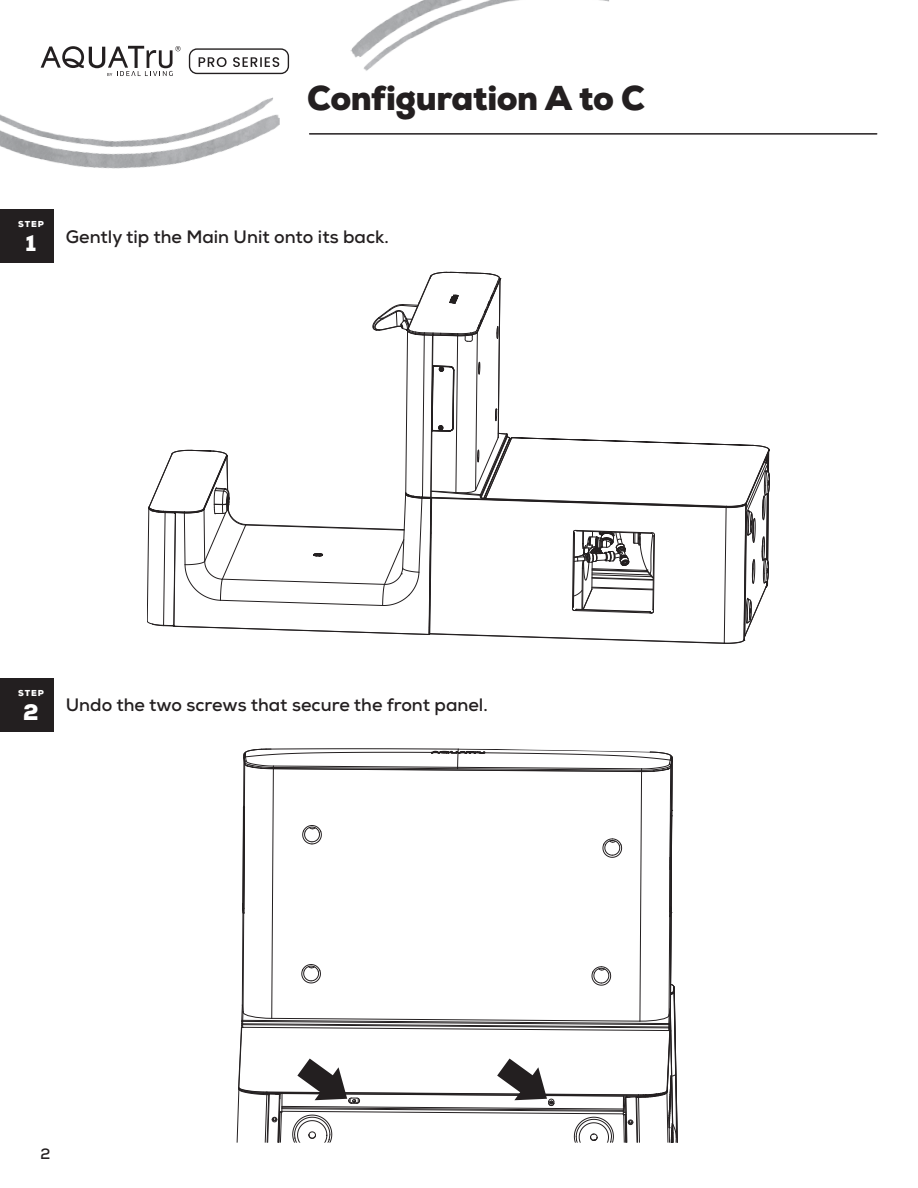
<style>
.page{position:relative;width:918px;height:1188px;background:#fff}
.page>*{position:absolute;margin:0;border:0;box-sizing:border-box;transform-origin:0 0}
.body_plain{font:900 34.5px "Nexa";letter-spacing:-.015em;color:#231f20}
.t1{font:900 22.5px "Nexa";color:#fff}
.t2{font:700 18px "Nexa";color:#231f20}
.t3{font:700 15px "Nexa";color:#231f20}
.t4{font:900 8.55px "Nexa";letter-spacing:.1em;color:#fff}
</style>
<div class="page">
<hr style="left:310px;top:133px;width:567px;height:2px;background:#231f20">
<img style="left:350px;top:0;width:259px;height:71px">
<img style="left:0;top:97px;width:280px;height:72px">
<svg style="left:147px;top:271px;width:623px;height:373px"></svg>
<svg style="left:189px;top:48px;width:100px;height:26px"></svg>
<svg style="left:41px;top:46px;width:140px;height:30px"></svg>
<svg style="left:236px;top:748px;width:442px;height:395px"></svg>
<div style="left:0;top:209px;width:54px;height:54px;background:#231f20"></div>
<div style="left:0;top:678px;width:54px;height:54px;background:#231f20"></div>
<p class="body_plain" style="left:307px;top:76px;width:339px">Configuration A to C</p>
<p class="t4" style="left:18px;top:219px;width:27px">STEP</p>
<p class="t1" style="left:26px;top:229px;width:12px">1</p>
<p class="t2" style="left:66px;top:225px;width:324px">Gently tip the Main Unit onto its back.</p>
<p class="t4" style="left:18px;top:687px;width:27px">STEP</p>
<p class="t1" style="left:23px;top:698px;width:17px">2</p>
<p class="t2" style="left:66px;top:694px;width:423px">Undo the two screws that secure the front panel.</p>
<p class="t3" style="left:40px;top:1144px;width:11px">2</p>
</div>
